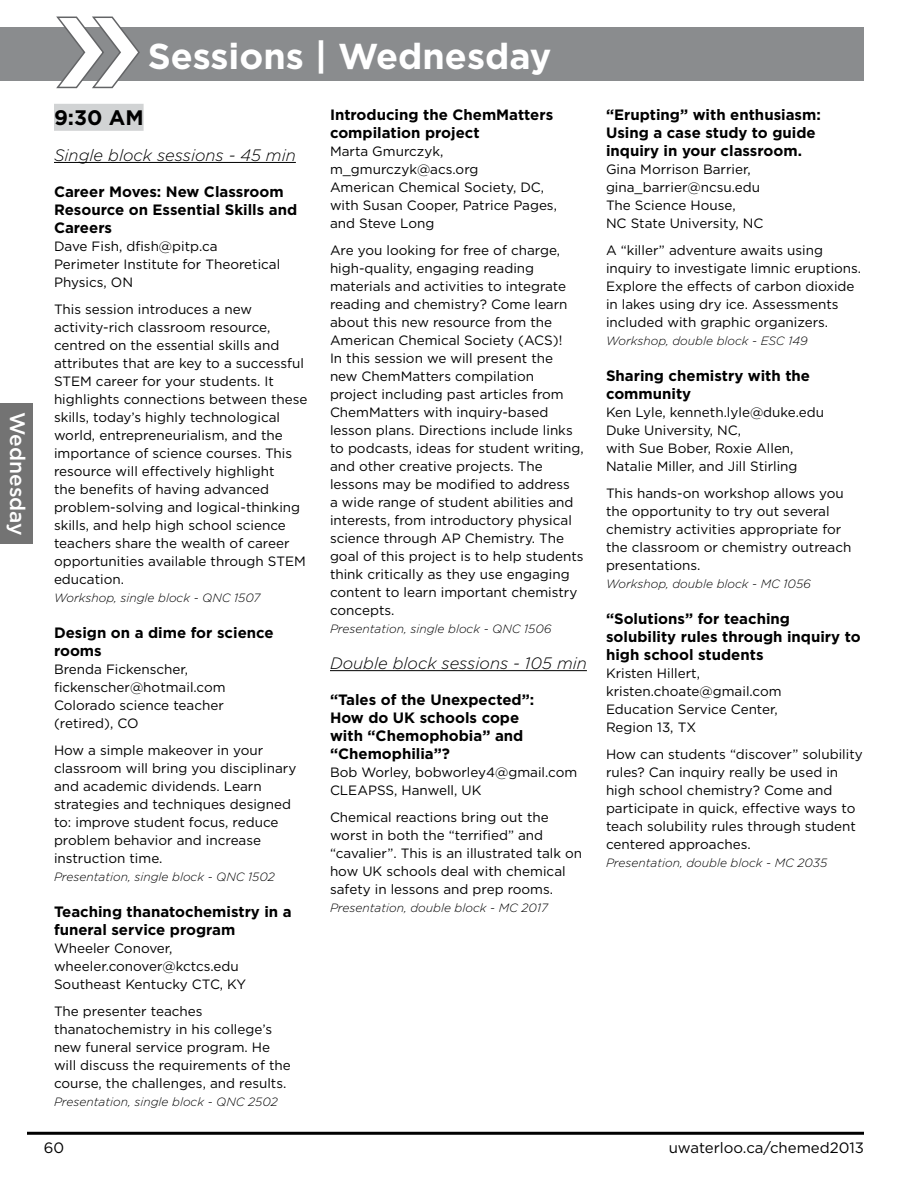
<style>
.page{position:relative;width:918px;height:1188px;background:#fff}
.page>*{position:absolute;margin:0;border:0;box-sizing:border-box;transform-origin:0 0}
.t1{font:700 36px "Gotham";color:#fff}
.t2{font:500 21px "Gotham";color:#fff}
.t3{font:700 21px "Gotham";color:#000}
.t4{font:italic 300 16.5px "Gotham";color:#000}
.t5{font:700 15px/18px "Gotham";color:#000}
.t6{font:15px "Gotham";color:#000}
.t7{font:13.5px/18px "Gotham";color:#000}
.t8{font:italic 300 12px "Gotham";color:#000}
</style>
<div class="page">
<div style="left:0;top:27px;width:864px;height:54px;background:#8a8c8e"></div>
<hr style="left:27px;top:1132px;width:837px;height:3px;background:#000">
<svg style="left:56px;top:16px;width:84px;height:73px"></svg>
<div style="left:54px;top:104px;width:90px;height:27px;background:#d1d3d4"></div>
<hr style="left:54px;top:162px;width:242px;height:1px;background:#000">
<hr style="left:330px;top:670px;width:257px;height:1px;background:#000">
<div style="left:0;top:403px;width:32px;height:141px;background:#737373"></div>
<h2 class="t2" style="left:31px;top:412px;width:125px;rotate:90deg">Wednesday</h2>
<h1 class="t1" style="left:148px;top:33px;width:405px">Sessions | Wednesday</h1>
<h2 class="t3" style="left:54px;top:103px;width:91px">9:30 AM</h2>
<p class="t4" style="left:54px;top:145px;width:243px">Single block sessions - 45 min</p>
<p class="t5" style="left:54px;top:182px;width:245px">Career Moves: New Classroom<br>Resource on Essential Skills and<br>Careers</p>
<p class="t7" style="left:54px;top:237px;width:228px">Dave Fish, dfish@pitp.ca<br>Perimeter Institute for Theoretical<br>Physics, ON</p>
<p class="t7" style="left:54px;top:300px;width:255px">This session introduces a new activity-rich classroom resource, centred on the essential skills and attributes that are key to a successful STEM career for your students. It highlights connections between these skills, today’s highly technological world, entrepreneurialism, and the importance of science courses. This resource will effectively highlight<br>the benefits of having advanced problem-solving and logical-thinking skills, and help high school science teachers share the wealth of career opportunities available through STEM education.</p>
<p class="t8" style="left:54px;top:590px;width:208px">Workshop, single block - QNC 1507</p>
<p class="t5" style="left:54px;top:623px;width:221px">Design on a dime for science rooms</p>
<p class="t7" style="left:54px;top:660px;width:173px">Brenda Fickenscher, fickenscher@hotmail.com<br>Colorado science teacher (retired), CO</p>
<p class="t7" style="left:54px;top:741px;width:244px">How a simple makeover in your classroom will bring you disciplinary and academic dividends. Learn strategies and techniques designed to: improve student focus, reduce problem behavior and increase instruction time.</p>
<p class="t8" style="left:54px;top:869px;width:222px">Presentation, single block - QNC 1502</p>
<p class="t5" style="left:54px;top:902px;width:239px">Teaching thanatochemistry in a funeral service program</p>
<p class="t7" style="left:54px;top:939px;width:194px">Wheeler Conover, wheeler.conover@kctcs.edu<br>Southeast Kentucky CTC, KY</p>
<p class="t7" style="left:54px;top:1002px;width:238px">The presenter teaches thanatochemistry in his college’s new funeral service program. He will discuss the requirements of the course, the challenges, and results.</p>
<p class="t8" style="left:54px;top:1094px;width:225px">Presentation, single block - QNC 2502</p>
<p class="t5" style="left:330px;top:106px;width:225px">Introducing the ChemMatters compilation project</p>
<p class="t7" style="left:330px;top:142px;width:229px">Marta Gmurczyk, m_gmurczyk@acs.org<br>American Chemical Society, DC, with Susan Cooper, Patrice Pages, and Steve Long</p>
<p class="t7" style="left:330px;top:241px;width:255px">Are you looking for free of charge, high-quality, engaging reading materials and activities to integrate reading and chemistry? Come learn about this new resource from the American Chemical Society (ACS)!<br>In this session we will present the new ChemMatters compilation project including past articles from ChemMatters with inquiry-based lesson plans. Directions include links to podcasts, ideas for student writing, and other creative projects. The lessons may be modified to address<br>a wide range of student abilities and interests, from introductory physical science through AP Chemistry. The goal of this project is to help students think critically as they use engaging content to learn important chemistry concepts.</p>
<p class="t8" style="left:330px;top:621px;width:223px">Presentation, single block - QNC 1506</p>
<p class="t4" style="left:330px;top:653px;width:258px">Double block sessions - 105 min</p>
<p class="t5" style="left:330px;top:691px;width:206px">“Tales of the Unexpected”:<br>How do UK schools cope with “Chemophobia” and “Chemophilia”?</p>
<p class="t7" style="left:330px;top:763px;width:249px">Bob Worley, bobworley4@gmail.com<br>CLEAPSS, Hanwell, UK</p>
<p class="t7" style="left:330px;top:808px;width:254px">Chemical reactions bring out the worst in both the “terrified” and “cavalier”. This is an illustrated talk on how UK schools deal with chemical safety in lessons and prep rooms.</p>
<p class="t8" style="left:330px;top:900px;width:220px">Presentation, double block - MC 2017</p>
<p class="t5" style="left:606px;top:106px;width:216px">“Erupting” with enthusiasm:<br>Using a case study to guide inquiry in your classroom.</p>
<p class="t7" style="left:606px;top:160px;width:159px">Gina Morrison Barrier, gina_barrier@ncsu.edu<br>The Science House,<br>NC State University, NC</p>
<p class="t7" style="left:606px;top:241px;width:257px">A “killer” adventure awaits using inquiry to investigate limnic eruptions.<br>Explore the effects of carbon dioxide in lakes using dry ice. Assessments included with graphic organizers.</p>
<p class="t8" style="left:606px;top:333px;width:203px">Workshop, double block - ESC 149</p>
<p class="t5" style="left:606px;top:367px;width:206px">Sharing chemistry with the community</p>
<p class="t7" style="left:606px;top:403px;width:220px">Ken Lyle, kenneth.lyle@duke.edu<br>Duke University, NC,<br>with Sue Bober, Roxie Allen,<br>Natalie Miller, and Jill Stirling</p>
<p class="t7" style="left:606px;top:484px;width:247px">This hands-on workshop allows you the opportunity to try out several chemistry activities appropriate for the classroom or chemistry outreach presentations.</p>
<p class="t8" style="left:606px;top:576px;width:206px">Workshop, double block - MC 1056</p>
<p class="t5" style="left:606px;top:610px;width:256px">“Solutions” for teaching solubility rules through inquiry to high school students</p>
<p class="t7" style="left:606px;top:664px;width:177px">Kristen Hillert, kristen.choate@gmail.com<br>Education Service Center,<br>Region 13, TX</p>
<p class="t7" style="left:606px;top:745px;width:258px">How can students “discover” solubility rules? Can inquiry really be used in high school chemistry? Come and participate in quick, effective ways to teach solubility rules through student centered approaches.</p>
<p class="t8" style="left:606px;top:855px;width:223px">Presentation, double block - MC 2035</p>
<p class="t6" style="left:44px;top:1138px;width:22px">60</p>
<p class="t6" style="left:669px;top:1138px;width:197px">uwaterloo.ca/chemed2013</p>
</div>
